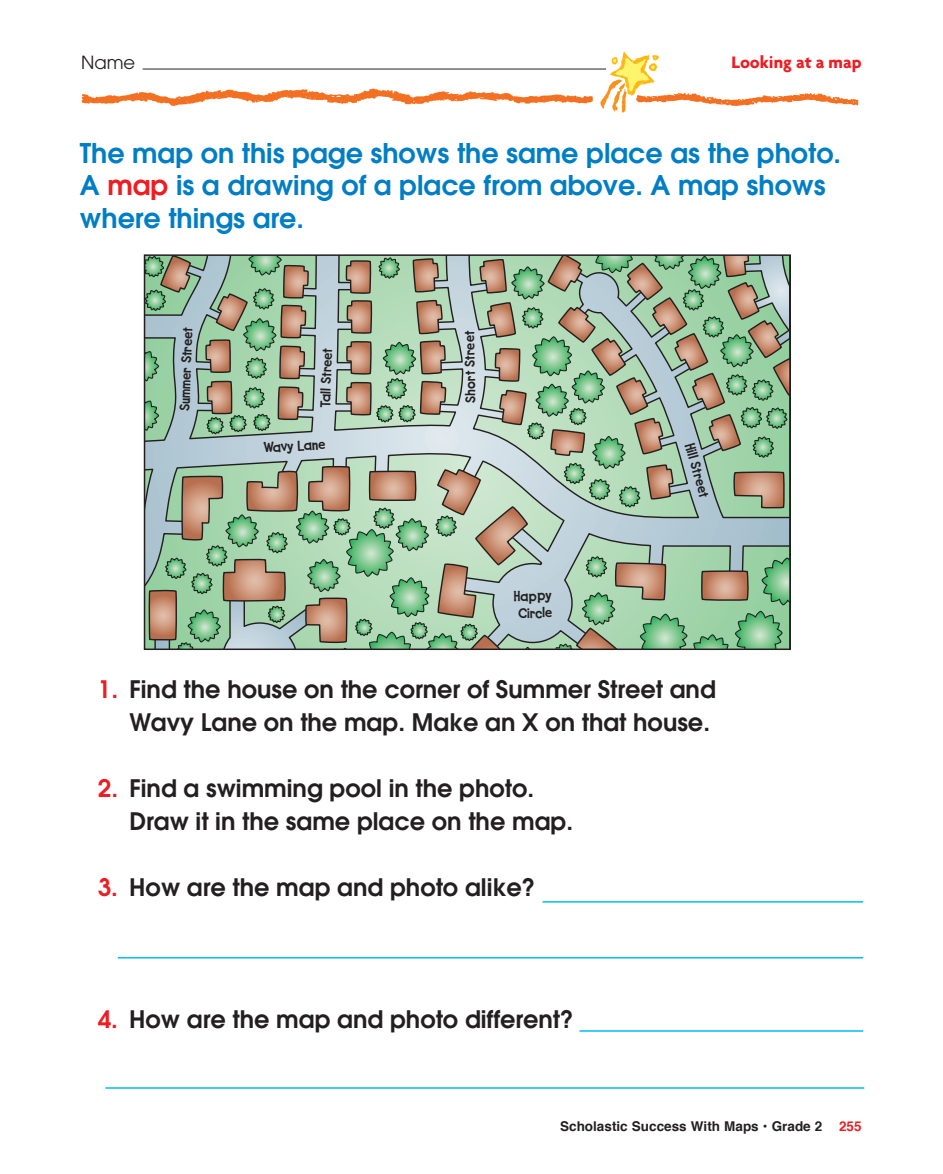
<style>
.page{position:relative;width:943px;height:1174px;background:#fff}
.page>*{position:absolute;margin:0;border:0;box-sizing:border-box;transform-origin:0 0}
.t1{font:600 27px/32.4px "Avant Garde";color:#007ec5}
.t2{font:600 24px/33px "Avant Garde";color:#231f20;text-align:right}
.t3{font:700 18px "Agenda";color:#ee1d23}
.t4{font:18px "Avant Garde";color:#231f20}
.t5{font:14.25px/17.1px "Tykewriter";color:#231f20}
.t6{font:700 13.5px "Helvetica";color:#231f20}
.s1{color:#ee1d23}
</style>
<div class="page">
<img style="left:81px;top:51px;width:778px;height:62px">
<hr style="left:143px;top:69px;width:463px;height:1px;background:#231f20">
<hr style="left:118px;top:957px;width:745px;height:1px;background:#01bdf2">
<hr style="left:542px;top:901px;width:321px;height:1px;background:#01bdf2">
<hr style="left:579px;top:1030px;width:284px;height:1px;background:#01bdf2">
<hr style="left:105px;top:1087px;width:759px;height:1px;background:#01bdf2">
<svg style="left:147px;top:257px;width:640px;height:390px;background:#a4bba2"></svg>
<div style="left:144px;top:254px;width:646px;height:396px;border:2px solid #231f20"></div>
<p class="t4" style="left:81px;top:52px;width:56px">Name</p>
<p class="t3" style="left:731px;top:51px;width:132px">Looking at a map</p>
<p class="t1" style="left:80px;top:136px;width:762px">The map on this page shows the same place as the photo.<br>A <span class="s1">map</span> is a drawing of a place from above. A map shows where things are.</p>
<p class="t5" style="left:175px;top:411px;width:86px;rotate:-88deg">Summer Street</p>
<p class="t5" style="left:316px;top:407px;width:61px;rotate:-88deg">Tall Street</p>
<p class="t5" style="left:263px;top:438px;width:64px;rotate:-3deg">Wavy Lane</p>
<p class="t5" style="left:461px;top:403px;width:74px;rotate:-91deg">Short Street</p>
<p class="t5" style="left:513px;top:586px;width:40px;rotate:-1deg">Happy<br>Circle</p>
<p class="t5" style="left:698px;top:441px;width:57px;rotate:74deg">Hill Street</p>
<p class="t2" style="left:98px;top:672px;width:619px"><span class="s1">1.</span> Find the house on the corner of Summer Street and<br>Wavy Lane on the map. Make an X on that house.</p>
<p class="t2" style="left:129px;top:771px;width:445px;text-align:left;text-indent:-31px"><span class="s1">2.</span> Find a swimming pool in the photo.<br>Draw it in the same place on the map.</p>
<p class="t2" style="left:98px;top:870px;width:439px"><span class="s1">3.</span> How are the map and photo alike?</p>
<p class="t2" style="left:98px;top:1002px;width:477px"><span class="s1">4.</span> How are the map and photo different?</p>
<p class="t6" style="left:560px;top:1114px;width:303px">Scholastic Success With Maps • Grade 2 <span class="s1">255</span></p>
</div>
